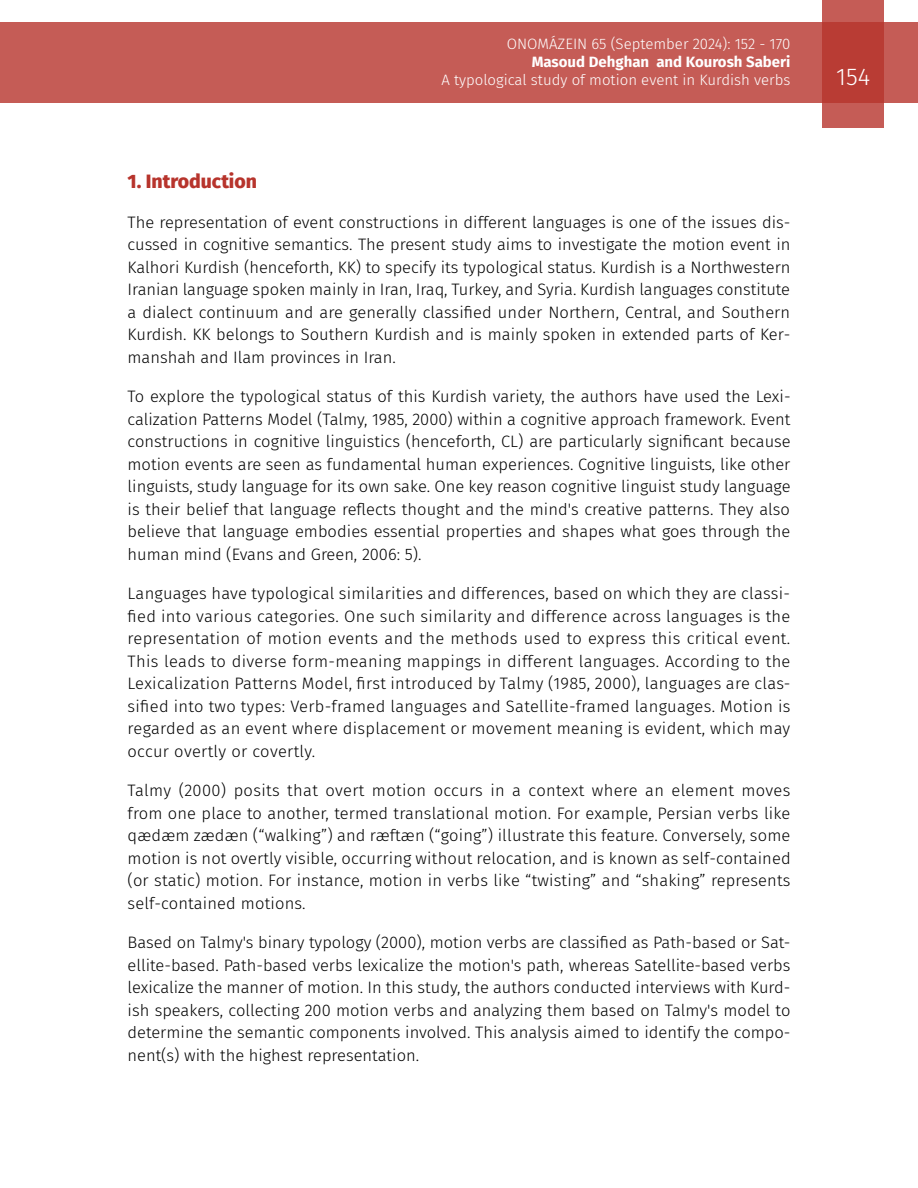
<style>
.page{position:relative;width:918px;height:1188px;background:#fff}
.page>*{position:absolute;margin:0;border:0;box-sizing:border-box;transform-origin:0 0}
.t1{font:300 24px "Fira Sans";color:#fff}
.t2{font:800 19.5px "Fira Sans";color:#b7342c}
.t3{font:300 16.5px/22.5px "Fira Sans";color:#000;text-align:justify}
.t4{font:300 15px "Fira Sans";color:#fff}
.t5{font:700 15px "Fira Sans";color:#fff}
</style>
<div class="page">
<div style="left:0;top:23px;width:918px;height:80px;background:#c55c56"></div>
<svg style="left:822px;top:0;width:62px;height:128px;background:#bd4740"></svg>
<p class="t4" style="left:507px;top:34px;width:285px">ONOMÁZEIN 65 (September 2024): 152 - 170</p>
<p class="t5" style="left:532px;top:50px;width:260px">Masoud Dehghan and Kourosh Saberi</p>
<p class="t4" style="left:441px;top:70px;width:351px">A typological study of motion event in Kurdish verbs</p>
<h1 class="t1" style="left:836px;top:60px;width:36px">154</h1>
<p class="t2" style="left:128px;top:165px;width:131px">1. Introduction</p>
<p class="t3" style="left:128px;top:211px;width:664px">The representation of event constructions in different languages is one of the issues dis&shy;cussed in cognitive semantics. The present study aims to investigate the motion event in Kalhori Kurdish (henceforth, KK) to specify its typological status. Kurdish is a Northwestern Iranian language spoken mainly in Iran, Iraq, Turkey, and Syria. Kurdish languages constitute a dialect continuum and are generally classified under Northern, Central, and Southern Kurdish. KK belongs to Southern Kurdish and is mainly spoken in extended parts of Ker&shy;manshah and Ilam provinces in Iran.</p>
<p class="t3" style="left:128px;top:385px;width:665px">To explore the typological status of this Kurdish variety, the authors have used the Lexi&shy;calization Patterns Model (Talmy, 1985, 2000) within a cognitive approach framework. Event constructions in cognitive linguistics (henceforth, CL) are particularly significant because motion events are seen as fundamental human experiences. Cognitive linguists, like other linguists, study language for its own sake. One key reason cognitive linguist study language is their belief that language reflects thought and the mind's creative patterns. They also believe that language embodies essential properties and shapes what goes through the human mind (Evans and Green, 2006: 5).</p>
<p class="t3" style="left:128px;top:582px;width:664px">Languages have typological similarities and differences, based on which they are classi&shy;fied into various categories. One such similarity and difference across languages is the representation of motion events and the methods used to express this critical event.<br>This leads to diverse form-meaning mappings in different languages. According to the Lexicalization Patterns Model, first introduced by Talmy (1985, 2000), languages are clas&shy;sified into two types: Verb-framed languages and Satellite-framed languages. Motion is regarded as an event where displacement or movement meaning is evident, which may occur overtly or covertly.</p>
<p class="t3" style="left:128px;top:779px;width:665px">Talmy (2000) posits that overt motion occurs in a context where an element moves from one place to another, termed translational motion. For example, Persian verbs like qædæm zædæn (“walking”) and ræftæn (“going”) illustrate this feature. Conversely, some motion is not overtly visible, occurring without relocation, and is known as self-contained (or static) motion. For instance, motion in verbs like “twisting” and “shaking” represents self-contained motions.</p>
<p class="t3" style="left:128px;top:931px;width:664px">Based on Talmy's binary typology (2000), motion verbs are classified as Path-based or Sat&shy;ellite-based. Path-based verbs lexicalize the motion's path, whereas Satellite-based verbs lexicalize the manner of motion. In this study, the authors conducted interviews with Kurd&shy;ish speakers, collecting 200 motion verbs and analyzing them based on Talmy's model to determine the semantic components involved. This analysis aimed to identify the compo&shy;nent(s) with the highest representation.</p>
</div>
